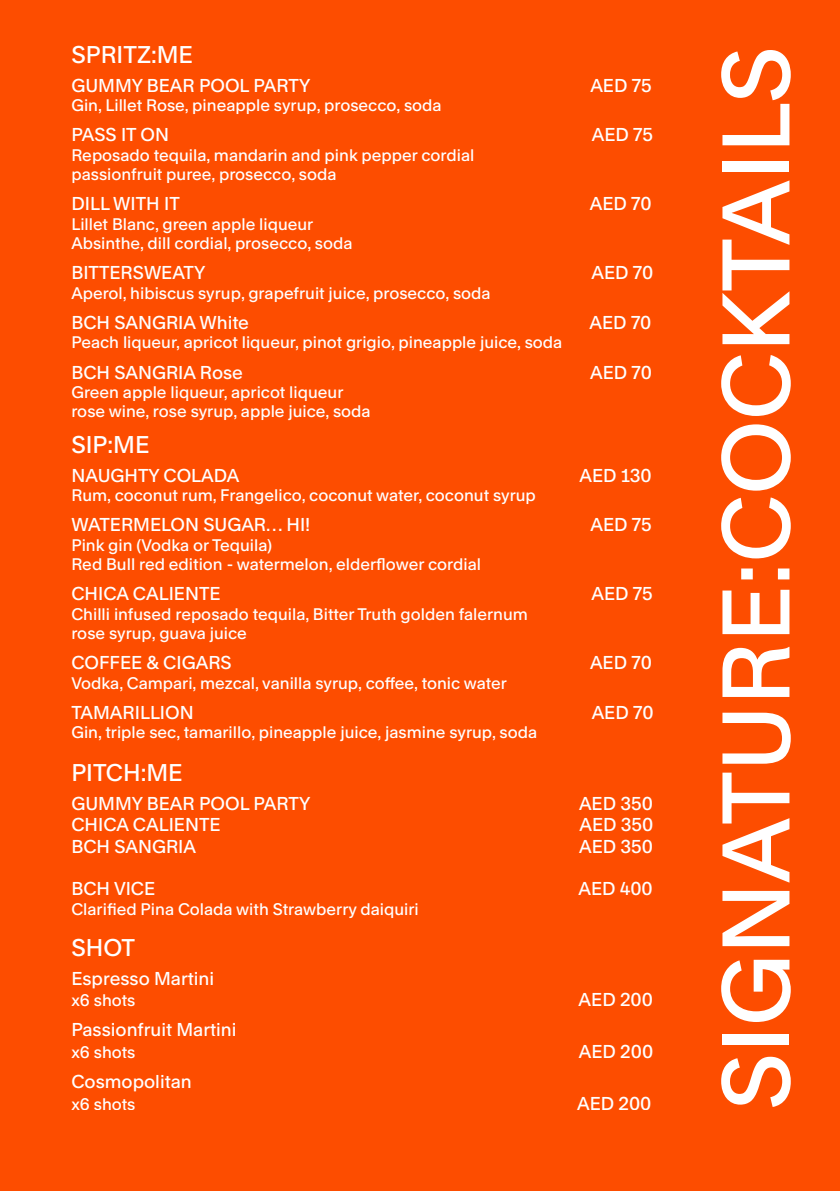
<style>
.page{position:relative;width:840px;height:1191px;background:#fd4d00}
.page>*{position:absolute;margin:0;border:0;box-sizing:border-box;transform-origin:0 0}
.t1{font:500 91.8px "Rand";color:#fff}
.t2{font:500 23.2px "Rand";color:#fff}
.t3{font:500 17.8px "Rand";color:#fff}
.t4{font:500 16px/19.2px "Rand";color:#fff}
</style>
<div class="page">
<h2 class="t2" style="left:71px;top:36px;width:123px">SPRITZ:ME</h2>
<p class="t3" style="left:71px;top:71px;width:240px">GUMMY BEAR POOL PARTY</p>
<p class="t3" style="left:590px;top:71px;width:63px">AED 75</p>
<p class="t4" style="left:71px;top:94px;width:372px">Gin, Lillet Rose, pineapple syrup, prosecco, soda</p>
<p class="t3" style="left:71px;top:121px;width:99px">PASS IT ON</p>
<p class="t3" style="left:591px;top:121px;width:63px">AED 75</p>
<p class="t4" style="left:71px;top:143px;width:404px">Reposado tequila, mandarin and pink pepper cordial passionfruit puree, prosecco, soda</p>
<p class="t3" style="left:71px;top:190px;width:110px">DILL WITH IT</p>
<p class="t3" style="left:589px;top:190px;width:63px">AED 70</p>
<p class="t4" style="left:71px;top:212px;width:282px">Lillet Blanc, green apple liqueur<br>Absinthe, dill cordial, prosecco, soda</p>
<p class="t3" style="left:71px;top:259px;width:135px">BITTERSWEATY</p>
<p class="t3" style="left:591px;top:259px;width:63px">AED 70</p>
<p class="t4" style="left:71px;top:281px;width:421px">Aperol, hibiscus syrup, grapefruit juice, prosecco, soda</p>
<p class="t3" style="left:71px;top:308px;width:179px">BCH SANGRIA White</p>
<p class="t3" style="left:589px;top:308px;width:63px">AED 70</p>
<p class="t4" style="left:71px;top:331px;width:492px">Peach liqueur, apricot liqueur, pinot grigio, pineapple juice, soda</p>
<p class="t3" style="left:71px;top:358px;width:173px">BCH SANGRIA Rose</p>
<p class="t3" style="left:590px;top:358px;width:63px">AED 70</p>
<p class="t4" style="left:71px;top:381px;width:301px">Green apple liqueur, apricot liqueur rose wine, rose syrup, apple juice, soda</p>
<h2 class="t2" style="left:71px;top:426px;width:80px">SIP:ME</h2>
<p class="t3" style="left:71px;top:461px;width:170px">NAUGHTY COLADA</p>
<p class="t3" style="left:579px;top:461px;width:74px">AED 130</p>
<p class="t4" style="left:71px;top:484px;width:466px">Rum, coconut rum, Frangelico, coconut water, coconut syrup</p>
<p class="t3" style="left:71px;top:511px;width:240px">WATERMELON SUGAR… HI!</p>
<p class="t3" style="left:590px;top:511px;width:63px">AED 75</p>
<p class="t4" style="left:71px;top:533px;width:411px">Pink gin (Vodka or Tequila)<br>Red Bull red edition - watermelon, elderflower cordial</p>
<p class="t3" style="left:71px;top:580px;width:151px">CHICA CALIENTE</p>
<p class="t3" style="left:591px;top:580px;width:63px">AED 75</p>
<p class="t4" style="left:71px;top:602px;width:458px">Chilli infused reposado tequila, Bitter Truth golden falernum rose syrup, guava juice</p>
<p class="t3" style="left:71px;top:649px;width:162px">COFFEE &amp; CIGARS</p>
<p class="t3" style="left:590px;top:649px;width:63px">AED 70</p>
<p class="t4" style="left:71px;top:671px;width:437px">Vodka, Campari, mezcal, vanilla syrup, coffee, tonic water</p>
<p class="t3" style="left:71px;top:698px;width:124px">TAMARILLION</p>
<p class="t3" style="left:591px;top:698px;width:63px">AED 70</p>
<p class="t4" style="left:71px;top:721px;width:467px">Gin, triple sec, tamarillo, pineapple juice, jasmine syrup, soda</p>
<h2 class="t2" style="left:71px;top:754px;width:113px">PITCH:ME</h2>
<p class="t3" style="left:71px;top:789px;width:240px">GUMMY BEAR POOL PARTY</p>
<p class="t3" style="left:579px;top:789px;width:75px">AED 350</p>
<p class="t3" style="left:71px;top:810px;width:151px">CHICA CALIENTE</p>
<p class="t3" style="left:579px;top:810px;width:75px">AED 350</p>
<p class="t3" style="left:71px;top:832px;width:126px">BCH SANGRIA</p>
<p class="t3" style="left:579px;top:832px;width:75px">AED 350</p>
<p class="t3" style="left:71px;top:875px;width:85px">BCH VICE</p>
<p class="t3" style="left:578px;top:875px;width:76px">AED 400</p>
<p class="t4" style="left:71px;top:898px;width:349px">Clarified Pina Colada with Strawberry daiquiri</p>
<h2 class="t2" style="left:71px;top:929px;width:65px">SHOT</h2>
<p class="t3" style="left:71px;top:964px;width:144px">Espresso Martini</p>
<p class="t4" style="left:71px;top:989px;width:65px">x6 shots</p>
<p class="t3" style="left:578px;top:985px;width:76px">AED 200</p>
<p class="t3" style="left:71px;top:1016px;width:167px">Passionfruit Martini</p>
<p class="t4" style="left:71px;top:1041px;width:65px">x6 shots</p>
<p class="t3" style="left:579px;top:1037px;width:76px">AED 200</p>
<p class="t3" style="left:71px;top:1068px;width:122px">Cosmopolitan</p>
<p class="t4" style="left:71px;top:1093px;width:65px">x6 shots</p>
<p class="t3" style="left:577px;top:1089px;width:76px">AED 200</p>
<h1 class="t1" style="left:683px;top:1110px;width:1065px;rotate:-90deg">SIGNATURE:COCKTAILS</h1>
</div>
